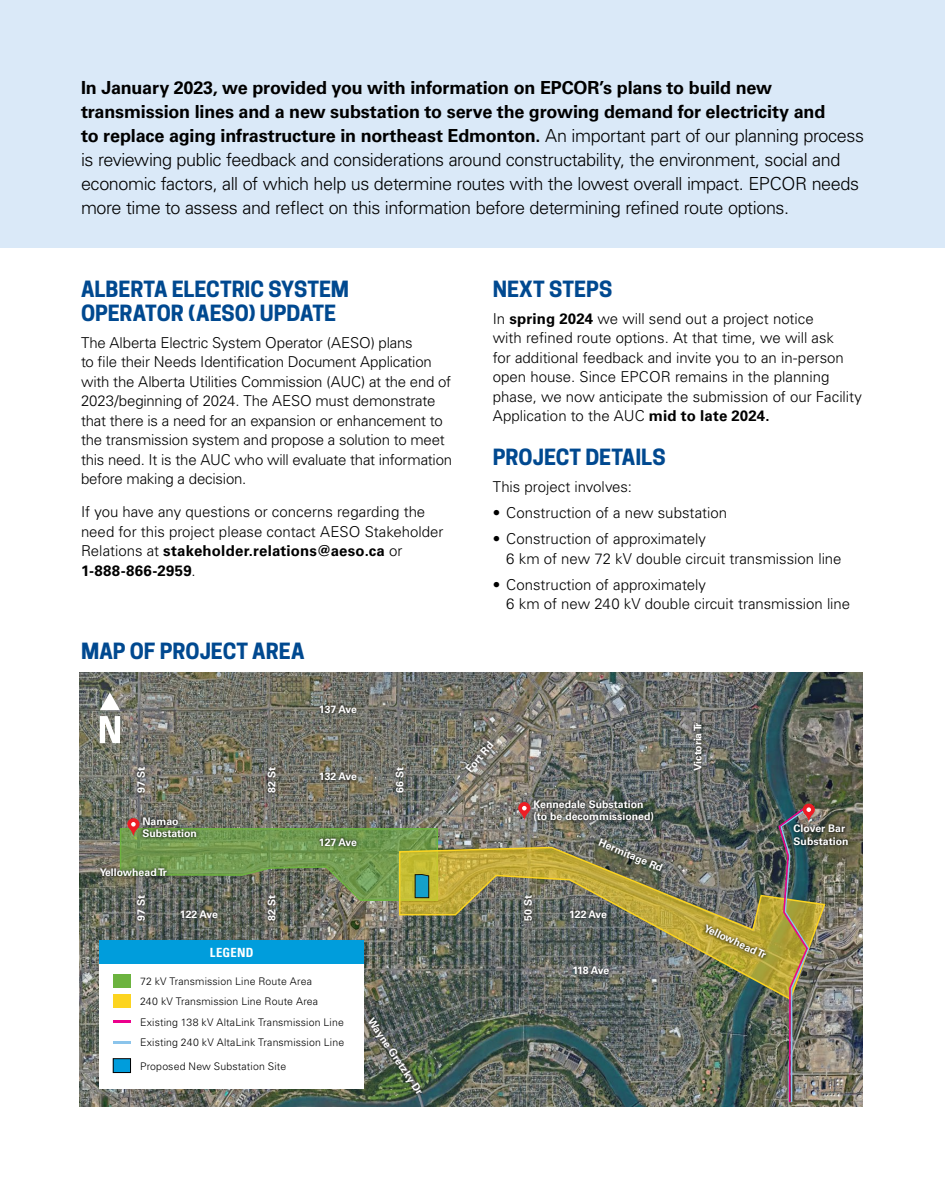
<style>
.page{position:relative;width:945px;height:1188px;background:#fff}
.page>*{position:absolute;margin:0;border:0;box-sizing:border-box;transform-origin:0 0}
.t1{font:700 21px/24px "Cooper Hewitt";color:#004990}
.t2{font:300 18px/24px "Univers LT Std";letter-spacing:-.025em;color:#000}
.t3{font:300 15px/19.5px "Univers LT Std";letter-spacing:-.005em;color:#000}
.t4{font:700 condensed 12.6px "Univers LT Std";letter-spacing:.02em;color:#fff}
.t5{font:700 10.5px/12.6px "Univers LT Std";color:#fff}
.t6{font:300 10.5px "Univers LT Std";letter-spacing:.015em;color:#000}
.s1{font-weight:700}
</style>
<div class="page">
<div style="left:0;top:0;width:945px;height:248px;background:#dae9f8"></div>
<img style="left:80px;top:672px;width:783px;height:435px">
<img style="left:398px;top:846px;width:428px;height:155px">
<svg style="left:140px;top:813px;width:60px;height:5px"></svg>
<svg style="left:518px;top:802px;width:12px;height:18px"></svg>
<svg style="left:531px;top:796px;width:126px;height:29px"></svg>
<div style="left:690px;top:720px;width:15px;height:54px;background:#000;opacity:.75"></div>
<div style="left:595px;top:836px;width:71px;height:39px;background:#000;opacity:.75"></div>
<svg style="left:97px;top:865px;width:22px;height:14px"></svg>
<div style="left:316px;top:702px;width:44px;height:15px;background:#000;opacity:.75"></div>
<div style="left:316px;top:769px;width:44px;height:14px;background:#000;opacity:.75"></div>
<div style="left:392px;top:765px;width:15px;height:31px;background:#000;opacity:.75"></div>
<div style="left:264px;top:765px;width:15px;height:31px;background:#000;opacity:.75"></div>
<div style="left:264px;top:893px;width:15px;height:31px;background:#000;opacity:.75"></div>
<div style="left:177px;top:907px;width:44px;height:14px;background:#000;opacity:.75"></div>
<div style="left:566px;top:907px;width:44px;height:14px;background:#000;opacity:.75"></div>
<div style="left:570px;top:963px;width:42px;height:15px;background:#000;opacity:.75"></div>
<div style="left:134px;top:893px;width:14px;height:31px;background:#000;opacity:.75"></div>
<div style="left:134px;top:765px;width:14px;height:31px;background:#000;opacity:.75"></div>
<div style="left:521px;top:893px;width:14px;height:31px;background:#000;opacity:.75"></div>
<svg style="left:702px;top:921px;width:67px;height:41px"></svg>
<div style="left:462px;top:738px;width:35px;height:38px;background:#000;opacity:.75"></div>
<div style="left:365px;top:1014px;width:60px;height:83px;background:#000;opacity:.75"></div>
<img style="left:778px;top:804px;width:37px;height:299px">
<svg style="left:791px;top:821px;width:60px;height:27px"></svg>
<svg style="left:119px;top:818px;width:320px;height:84px"></svg>
<div style="left:100px;top:942px;width:264px;height:146px;background:#fff"></div>
<div style="left:100px;top:940px;width:264px;height:24px;background:#009ddc"></div>
<svg style="left:113px;top:1041px;width:18px;height:2px"></svg>
<svg style="left:113px;top:1021px;width:18px;height:2px"></svg>
<div style="left:113px;top:1059px;width:18px;height:14px;background:#009ddc"></div>
<div style="left:113px;top:1058px;width:18px;height:15px;border:1px solid #000"></div>
<div style="left:113px;top:974px;width:18px;height:14px;background:#6cb33f"></div>
<div style="left:113px;top:994px;width:18px;height:14px;background:#fcd420"></div>
<svg style="left:100px;top:716px;width:20px;height:27px"></svg>
<svg style="left:100px;top:692px;width:20px;height:18px"></svg>
<p class="t2" style="left:81px;top:76px;width:785px"><span class="s1">In January 2023, we provided you with information on EPCOR’s plans to build new transmission lines and a new substation to serve the growing demand for electricity and<br>to replace aging infrastructure in northeast Edmonton.</span> An important part of our planning process is reviewing public feedback and considerations around constructability, the environment, social and economic factors, all of which help us determine routes with the lowest overall impact. EPCOR needs more time to assess and reflect on this information before determining refined route options.</p>
<h1 class="t1" style="left:81px;top:277px;width:270px">ALBERTA ELECTRIC SYSTEM<br>OPERATOR (AESO) UPDATE</h1>
<p class="t3" style="left:81px;top:332px;width:373px">The Alberta Electric System Operator (AESO) plans<br>to file their Needs Identification Document Application with the Alberta Utilities Commission (AUC) at the end of 2023/beginning of 2024. The AESO must demonstrate that there is a need for an expansion or enhancement to the transmission system and propose a solution to meet this need. It is the AUC who will evaluate that information before making a decision.</p>
<p class="t3" style="left:81px;top:502px;width:364px">If you have any questions or concerns regarding the need for this project please contact AESO Stakeholder Relations at <span class="s1">stakeholder.relations@aeso.ca</span> or <span class="s1">1-888-866-2959</span>.</p>
<h1 class="t1" style="left:81px;top:639px;width:225px">MAP OF PROJECT AREA</h1>
<h1 class="t1" style="left:493px;top:277px;width:121px">NEXT STEPS</h1>
<p class="t3" style="left:493px;top:308px;width:371px">In <span class="s1">spring 2024</span> we will send out a project notice<br>with refined route options. At that time, we will ask<br>for additional feedback and invite you to an in-person open house. Since EPCOR remains in the planning phase, we now anticipate the submission of our Facility Application to the AUC <span class="s1">mid to late 2024.</span></p>
<h1 class="t1" style="left:493px;top:445px;width:174px">PROJECT DETAILS</h1>
<p class="t3" style="left:493px;top:476px;width:141px">This project involves:</p>
<p class="t3" style="left:493px;top:503px;width:236px">• Construction of a new substation</p>
<p class="t3" style="left:506px;top:529px;width:337px;text-indent:-14px">• Construction of approximately<br>6 km of new 72 kV double circuit transmission line</p>
<p class="t3" style="left:506px;top:575px;width:345px;text-indent:-14px">• Construction of approximately<br>6 km of new 240 kV double circuit transmission line</p>
<p class="t5" style="left:135px;top:793px;width:27px;rotate:-90deg">97 St</p>
<p class="t5" style="left:142px;top:815px;width:56px">Namao<br>Substation</p>
<p class="t5" style="left:100px;top:866px;width:69px">Yellowhead Tr</p>
<p class="t5" style="left:319px;top:704px;width:40px">137 Ave</p>
<p class="t5" style="left:266px;top:793px;width:27px;rotate:-90deg">82 St</p>
<p class="t5" style="left:394px;top:793px;width:27px;rotate:-90deg">66 St</p>
<p class="t5" style="left:319px;top:770px;width:40px">132 Ave</p>
<p class="t5" style="left:319px;top:836px;width:40px">127 Ave</p>
<p class="t5" style="left:463px;top:767px;width:38px;rotate:-50deg">Fort Rd</p>
<p class="t5" style="left:533px;top:798px;width:122px">Kennedale Substation (to be decommissioned)</p>
<p class="t5" style="left:602px;top:836px;width:70px;rotate:23deg">Hermitage Rd</p>
<p class="t5" style="left:692px;top:771px;width:50px;rotate:-90deg">Victoria Tr</p>
<p class="t5" style="left:794px;top:823px;width:56px">Clover Bar<br>Substation</p>
<p class="t5" style="left:135px;top:921px;width:27px;rotate:-90deg">97 St</p>
<p class="t5" style="left:266px;top:921px;width:27px;rotate:-90deg">82 St</p>
<p class="t5" style="left:522px;top:921px;width:27px;rotate:-90deg">50 St</p>
<p class="t5" style="left:180px;top:908px;width:40px">122 Ave</p>
<p class="t5" style="left:569px;top:908px;width:40px">122 Ave</p>
<p class="t4" style="left:210px;top:945px;width:45px">LEGEND</p>
<p class="t6" style="left:140px;top:975px;width:173px">72 kV Transmission Line Route Area</p>
<p class="t6" style="left:140px;top:995px;width:180px">240 kV Transmission Line Route Area</p>
<p class="t6" style="left:140px;top:1016px;width:205px">Existing 138 kV AltaLink Transmission Line</p>
<p class="t6" style="left:140px;top:1060px;width:148px">Proposed New Substation Site</p>
<p class="t6" style="left:140px;top:1036px;width:206px">Existing 240 kV AltaLink Transmission Line</p>
<p class="t5" style="left:376px;top:1015px;width:91px;rotate:56deg">Wayne Gretzky Dr</p>
<p class="t5" style="left:572px;top:964px;width:38px">118 Ave</p>
<p class="t5" style="left:708px;top:922px;width:69px;rotate:25deg">Yellowhead Tr</p>
</div>
